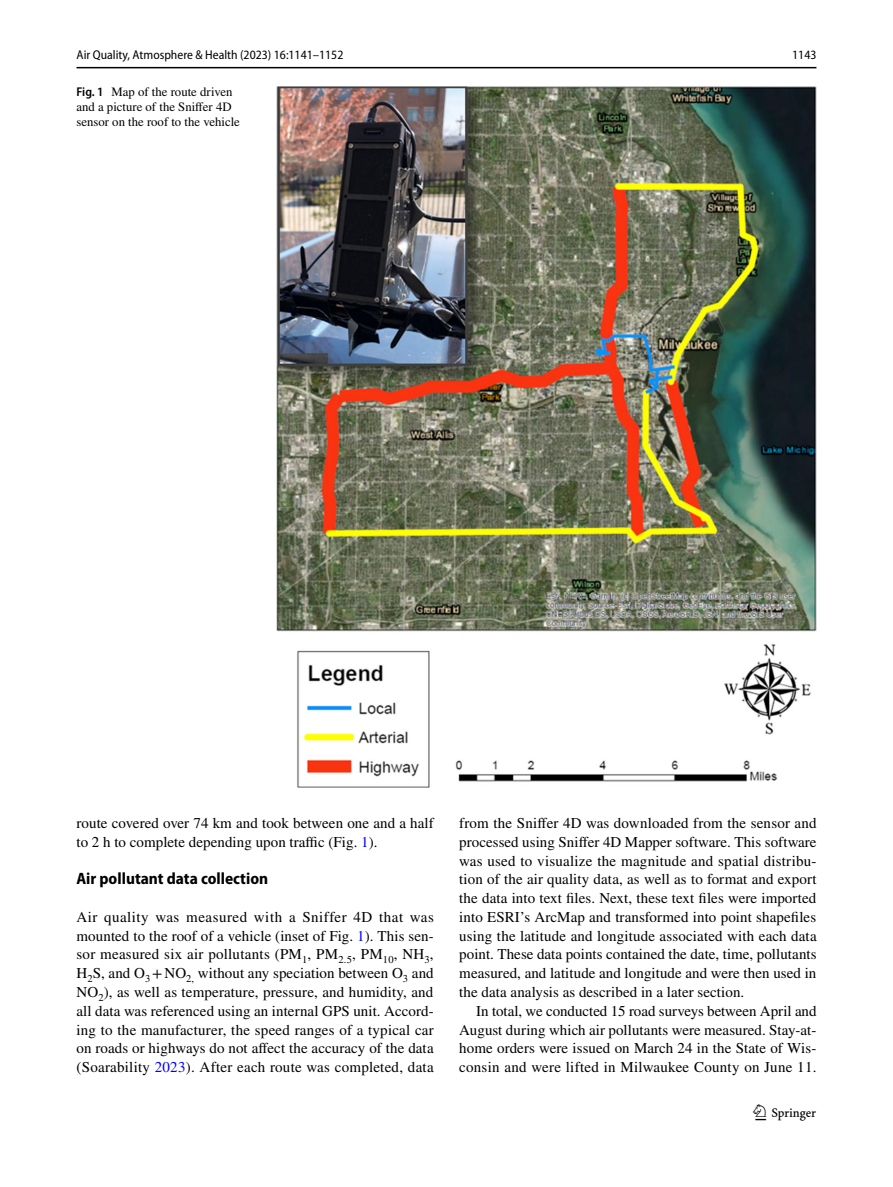
<style>
.page{position:relative;width:893px;height:1187px;background:#fff}
.page>*{position:absolute;margin:0;border:0;box-sizing:border-box;transform-origin:0 0}
.t1{font:22.5px "Springnew Regular 3";color:#000}
.t2{font:700 semi-condensed 16.5px "Myriad Pro";color:#000}
.t3{font:15px/18.8px "STIX";letter-spacing:.005em;color:#000;text-align:justify}
.t4{font:12.75px/15px "STIX";color:#000}
.t5{font:semi-condensed 12.75px "Myriad Pro";color:#000}
.s1{font-family:"Myriad Pro";font-weight:600;font-stretch:semi-condensed}
.s2{color:#00f}
</style>
<div class="page">
<hr style="left:77px;top:67px;width:739px;height:1px;background:#000">
<img style="left:276px;top:87px;width:540px;height:700px">
<p class="t5" style="left:77px;top:48px;width:268px">Air Quality, Atmosphere &amp; Health (2023) 16:1141–1152</p>
<p class="t5" style="left:792px;top:48px;width:26px">1143</p>
<p class="t4" style="left:77px;top:85px;width:165px"><span class="s1">Fig. 1</span> Map of the route driven and a picture of the Sniffer 4D sensor on the roof to the vehicle</p>
<p class="t3" style="left:77px;top:814px;width:359px">route covered over 74 km and took between one and a half to 2 h to complete depending upon traffic (Fig. <span class="s2">1</span>).</p>
<p class="t2" style="left:77px;top:869px;width:193px">Air pollutant data collection</p>
<p class="t3" style="left:77px;top:908px;width:359px">Air quality was measured with a Sniffer 4D that was mounted to the roof of a vehicle (inset of Fig. <span class="s2">1</span>). This sen&shy;sor measured six air pollutants (PM<sub>1</sub>, PM<sub>2.5</sub>, PM<sub>10</sub>, NH<sub>3</sub>, H<sub>2</sub>S, and O<sub>3</sub> + -NO<sub>2,</sub> without any speciation between O<sub>3</sub> and NO<sub>2</sub>), as well as temperature, pressure, and humidity, and all data was referenced using an internal GPS unit. Accord&shy;ing to the manufacturer, the speed ranges of a typical car on roads or highways do not affect the accuracy of the data (Soarability <span class="s2">2023</span>). After each route was completed, data</p>
<p class="t3" style="left:459px;top:814px;width:359px">from the Sniffer 4D was downloaded from the sensor and processed using Sniffer 4D Mapper software. This software was used to visualize the magnitude and spatial distribu&shy;tion of the air quality data, as well as to format and export the data into text files. Next, these text files were imported into ESRI’s ArcMap and transformed into point shapefiles using the latitude and longitude associated with each data point. These data points contained the date, time, pollutants measured, and latitude and longitude and were then used in the data analysis as described in a later section.</p>
<p class="t3" style="left:459px;top:1002px;width:359px;text-indent:17px">In total, we conducted 15 road surveys between April and August during which air pollutants were measured. Stay-at&shy;home orders were issued on March 24 in the State of Wis&shy;consin and were lifted in Milwaukee County on June 11.</p>
<h1 class="t1" style="left:755px;top:1104px;width:62px">1 3</h1>
</div>
